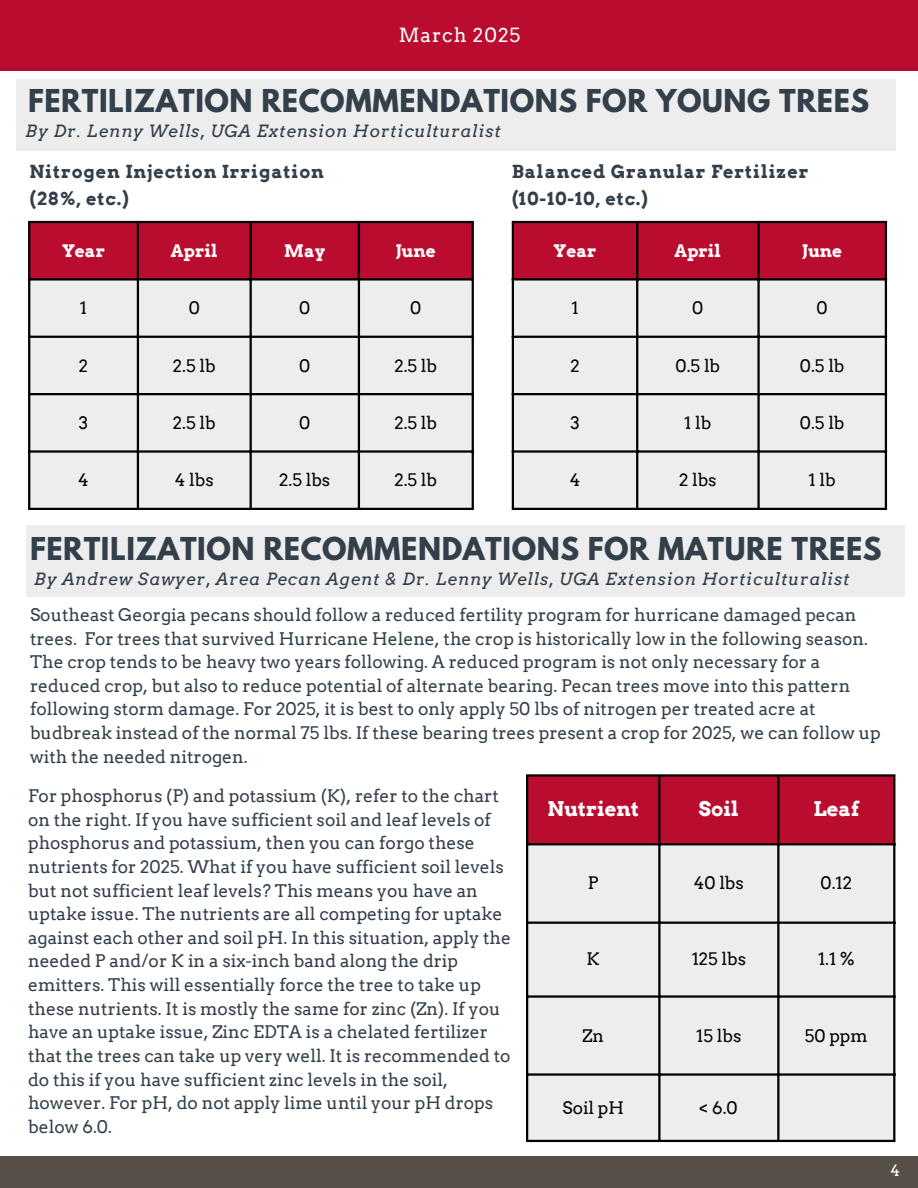
<style>
.page{position:relative;width:918px;height:1188px;background:#fff}
.page>*{position:absolute;margin:0;border:0;box-sizing:border-box;transform-origin:0 0}
.t1{font:700 27.9px "League Spartan";letter-spacing:.02em;color:#333f4b}
.t2{font:700 20.25px "Arvo";color:#fff}
.t3{font:19.5px "Arvo";letter-spacing:.05em;color:#fff}
.t4{font:700 18px/27px "Arvo";letter-spacing:.05em;color:#333f4b}
.t5{font:17.4px/23.7px "Arvo";color:#333f4b}
.t6{font:17.25px "Arvo";color:#000}
.t7{font:700 17.25px "Arvo";color:#fff}
.t8{font:italic 16.95px "Arvo";letter-spacing:.05em;color:#333f4b}
.t9{font:15.75px "Arvo";color:#fff}
</style>
<div class="page">
<div style="left:0;top:0;width:918px;height:71px;background:#ba0c2f"></div>
<div style="left:0;top:1156px;width:918px;height:32px;background:#554f47"></div>
<div style="left:16px;top:79px;width:879px;height:71px;background:#ededed"></div>
<div style="left:514px;top:223px;width:371px;height:55px;background:#ba0c2f"></div>
<div style="left:514px;top:281px;width:371px;height:227px;background:#ededed"></div>
<hr style="left:512px;top:223px;width:2px;height:285px;background:#000">
<hr style="left:636px;top:223px;width:2px;height:285px;background:#000">
<hr style="left:757px;top:223px;width:3px;height:285px;background:#000">
<hr style="left:885px;top:223px;width:2px;height:285px;background:#000">
<hr style="left:512px;top:221px;width:375px;height:2px;background:#000">
<hr style="left:512px;top:278px;width:375px;height:3px;background:#000">
<hr style="left:512px;top:336px;width:375px;height:2px;background:#000">
<hr style="left:512px;top:393px;width:375px;height:2px;background:#000">
<hr style="left:512px;top:450px;width:375px;height:3px;background:#000">
<hr style="left:512px;top:508px;width:375px;height:2px;background:#000">
<div style="left:30px;top:223px;width:442px;height:55px;background:#ba0c2f"></div>
<div style="left:30px;top:281px;width:442px;height:227px;background:#ededed"></div>
<hr style="left:28px;top:223px;width:2px;height:285px;background:#000">
<hr style="left:137px;top:223px;width:2px;height:285px;background:#000">
<hr style="left:250px;top:223px;width:2px;height:285px;background:#000">
<hr style="left:358px;top:223px;width:2px;height:285px;background:#000">
<hr style="left:472px;top:223px;width:2px;height:285px;background:#000">
<hr style="left:28px;top:221px;width:446px;height:2px;background:#000">
<hr style="left:28px;top:278px;width:446px;height:3px;background:#000">
<hr style="left:28px;top:336px;width:446px;height:2px;background:#000">
<hr style="left:28px;top:393px;width:446px;height:2px;background:#000">
<hr style="left:28px;top:450px;width:446px;height:3px;background:#000">
<hr style="left:28px;top:508px;width:446px;height:2px;background:#000">
<div style="left:26px;top:526px;width:879px;height:71px;background:#ededed"></div>
<div style="left:528px;top:777px;width:365px;height:66px;background:#ba0c2f"></div>
<div style="left:528px;top:845px;width:365px;height:295px;background:#ededed"></div>
<hr style="left:526px;top:777px;width:2px;height:363px;background:#000">
<hr style="left:658px;top:777px;width:3px;height:363px;background:#000">
<hr style="left:777px;top:777px;width:2px;height:363px;background:#000">
<hr style="left:893px;top:777px;width:2px;height:363px;background:#000">
<hr style="left:526px;top:774px;width:369px;height:3px;background:#000">
<hr style="left:526px;top:843px;width:369px;height:2px;background:#000">
<hr style="left:526px;top:922px;width:369px;height:2px;background:#000">
<hr style="left:526px;top:995px;width:369px;height:3px;background:#000">
<hr style="left:526px;top:1073px;width:369px;height:3px;background:#000">
<hr style="left:526px;top:1140px;width:369px;height:2px;background:#000">
<p class="t3" style="left:399px;top:23px;width:123px">March 2025</p>
<p class="t1" style="left:28px;top:87px;width:843px">FERTILIZATION RECOMMENDATIONS FOR YOUNG TREES</p>
<p class="t8" style="left:25px;top:120px;width:477px">By Dr. Lenny Wells, UGA Extension Horticulturalist</p>
<p class="t4" style="left:29px;top:158px;width:296px">Nitrogen Injection Irrigation (28%, etc.)</p>
<p class="t4" style="left:512px;top:158px;width:298px">Balanced Granular Fertilizer (10-10-10, etc.)</p>
<p class="t7" style="left:62px;top:240px;width:45px">Year</p>
<p class="t7" style="left:171px;top:240px;width:48px">April</p>
<p class="t7" style="left:284px;top:240px;width:42px">May</p>
<p class="t7" style="left:396px;top:240px;width:41px">June</p>
<p class="t7" style="left:554px;top:240px;width:45px">Year</p>
<h3 class="t7" style="left:675px;top:240px;width:48px">April</h3>
<p class="t7" style="left:802px;top:240px;width:41px">June</p>
<p class="t6" style="left:80px;top:298px;width:9px">1</p>
<p class="t6" style="left:189px;top:298px;width:13px">0</p>
<p class="t6" style="left:299px;top:298px;width:13px">0</p>
<p class="t6" style="left:410px;top:298px;width:13px">0</p>
<h1 class="t6" style="left:571px;top:298px;width:9px">1</h1>
<p class="t6" style="left:692px;top:298px;width:13px">0</p>
<h2 class="t6" style="left:817px;top:298px;width:13px">0</h2>
<p class="t6" style="left:79px;top:355px;width:11px">2</p>
<p class="t6" style="left:173px;top:355px;width:44px">2.5 lb</p>
<p class="t6" style="left:299px;top:355px;width:13px">0</p>
<p class="t6" style="left:395px;top:355px;width:44px">2.5 lb</p>
<h2 class="t6" style="left:570px;top:355px;width:11px">2</h2>
<p class="t6" style="left:676px;top:355px;width:46px">0.5 lb</p>
<p class="t6" style="left:800px;top:355px;width:46px">0.5 lb</p>
<p class="t6" style="left:79px;top:412px;width:11px">3</p>
<p class="t6" style="left:173px;top:412px;width:44px">2.5 lb</p>
<p class="t6" style="left:299px;top:412px;width:13px">0</p>
<p class="t6" style="left:395px;top:412px;width:44px">2.5 lb</p>
<p class="t6" style="left:570px;top:412px;width:11px">3</p>
<p class="t6" style="left:684px;top:412px;width:29px">1lb</p>
<p class="t6" style="left:800px;top:412px;width:46px">0.5 lb</p>
<p class="t6" style="left:78px;top:470px;width:12px">4</p>
<p class="t6" style="left:175px;top:470px;width:40px">4 lbs</p>
<p class="t6" style="left:279px;top:470px;width:52px">2.5 lbs</p>
<p class="t6" style="left:395px;top:470px;width:44px">2.5 lb</p>
<p class="t6" style="left:570px;top:470px;width:12px">4</p>
<p class="t6" style="left:679px;top:470px;width:39px">2 lbs</p>
<p class="t6" style="left:809px;top:470px;width:29px">1lb</p>
<p class="t1" style="left:30px;top:535px;width:853px">FERTILIZATION RECOMMENDATIONS FOR MATURE TREES</p>
<p class="t8" style="left:34px;top:568px;width:817px">By Andrew Sawyer, Area Pecan Agent &amp; Dr. Lenny Wells, UGA Extension Horticulturalist</p>
<p class="t5" style="left:30px;top:603px;width:852px">Southeast Georgia pecans should follow a reduced fertility program for hurricane damaged pecan trees. For trees that survived Hurricane Helene, the crop is historically low in the following season.<br>The crop tends to be heavy two years following. A reduced program is not only necessary for a reduced crop, but also to reduce potential of alternate bearing. Pecan trees move into this pattern following storm damage. For 2025, it is best to only apply 50 lbs of nitrogen per treated acre at budbreak instead of the normal 75 lbs. If these bearing trees present a crop for 2025, we can follow up with the needed nitrogen.</p>
<p class="t5" style="left:28px;top:784px;width:484px">For phosphorus (P) and potassium (K), refer to the chart on the right. If you have sufficient soil and leaf levels of phosphorus and potassium, then you can forgo these nutrients for 2025. What if you have sufficient soil levels but not sufficient leaf levels? This means you have an uptake issue. The nutrients are all competing for uptake against each other and soil pH. In this situation, apply the needed P and/or K in a six-inch band along the drip emitters. This will essentially force the tree to take up these nutrients. It is mostly the same for zinc (Zn). If you have an uptake issue, Zinc EDTA is a chelated fertilizer that the trees can take up very well. It is recommended to do this if you have sufficient zinc levels in the soil, however. For pH, do not apply lime until your pH drops below 6.0.</p>
<h1 class="t2" style="left:547px;top:797px;width:93px">Nutrient</h1>
<p class="t2" style="left:699px;top:797px;width:42px">Soil</p>
<p class="t2" style="left:813px;top:797px;width:47px">Leaf</p>
<p class="t6" style="left:588px;top:873px;width:12px">P</p>
<p class="t6" style="left:694px;top:873px;width:52px">40 lbs</p>
<p class="t6" style="left:821px;top:873px;width:33px">0.12</p>
<p class="t6" style="left:587px;top:949px;width:15px">K</p>
<p class="t6" style="left:692px;top:949px;width:56px">125 lbs</p>
<p class="t6" style="left:818px;top:949px;width:38px">1.1 %</p>
<p class="t6" style="left:582px;top:1025px;width:23px">Zn</p>
<p class="t6" style="left:696px;top:1025px;width:47px">15 lbs</p>
<p class="t6" style="left:805px;top:1025px;width:64px">50 ppm</p>
<p class="t6" style="left:563px;top:1097px;width:63px">Soil pH</p>
<p class="t6" style="left:700px;top:1097px;width:39px">&lt; 6.0</p>
<p class="t9" style="left:891px;top:1161px;width:11px">4</p>
</div>
